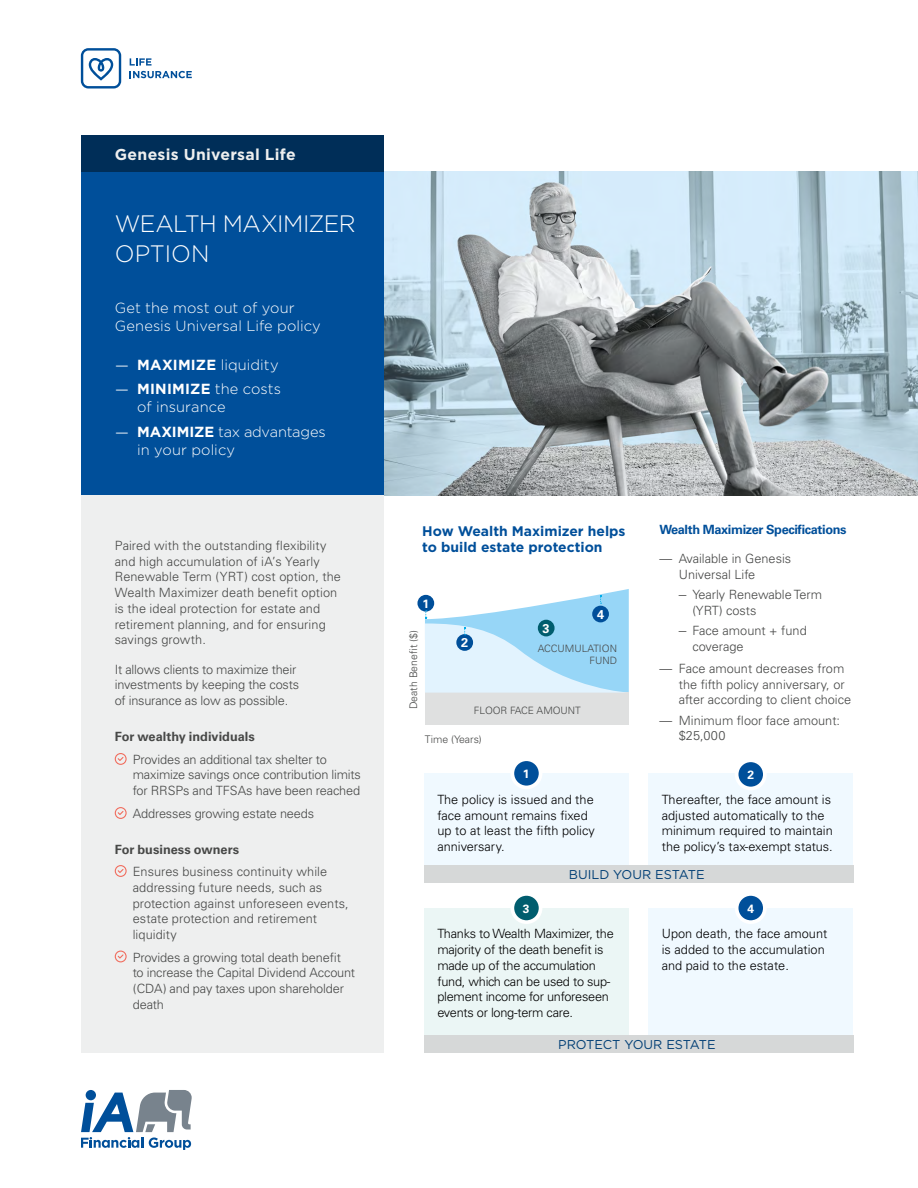
<style>
.page{position:relative;width:918px;height:1188px;background:#fff}
.page>*{position:absolute;margin:0;border:0;box-sizing:border-box;transform-origin:0 0}
.t1{font:300 23.85px/30px "Gotham";letter-spacing:-.02em;color:#fff}
.t2{font:700 15.75px "Gotham";letter-spacing:.02em;color:#eeefef}
.t3{font:300 14.7px/18px "Gotham";letter-spacing:.005em;color:#fff}
.t4{font:700 13.8px/16.5px "Gotham";color:#004f9a}
.t5{font:300 12.75px/15.8px "Univers";color:#474847}
.t6{font:300 12.75px/15.8px "Univers";color:#000}
.t7{font:300 12.75px/15.8px "Univers";letter-spacing:-.02em;color:#000}
.t8{font:300 12.75px/15.8px "Univers";color:#474847;scale:.6 1}
.t9{font:700 12.75px "Univers";color:#474847}
.t10{font:12.75px "Gotham";color:#003e75}
.t11{font:700 12.75px "Univers";letter-spacing:-.03em;color:#004f9a}
.t12{font:700 12.75px "Univers";color:#fff}
.t13{font:700 12px "Univers";color:#fff}
.t14{font:300 10.5px "Univers";color:#474847}
.t15{font:300 10.2px/11.2px "Univers";color:#474847;text-align:right}
.s1{color:#002e58}
.s2{font-family:"Univers"}
.s3{font-weight:700}
.s4{font-family:"Univers";font-weight:300;color:#d6d8d8}
.s5{color:#d6d8d8}
</style>
<div class="page">
<img style="left:383px;top:172px;width:535px;height:324px">
<div style="left:81px;top:172px;width:302px;height:324px;background:#004f9a"></div>
<div style="left:81px;top:496px;width:302px;height:557px;background:#eeefef"></div>
<div style="left:81px;top:135px;width:302px;height:37px;background:#002e58"></div>
<img style="left:80px;top:54px;width:112px;height:29px">
<img style="left:81px;top:1090px;width:111px;height:60px">
<div style="left:425px;top:693px;width:204px;height:32px;background:#dfe0e0"></div>
<div style="left:417px;top:595px;width:17px;height:17px;background:#004f9a;border-radius:50%"></div>
<svg style="left:425px;top:589px;width:204px;height:104px"></svg>
<div style="left:424px;top:774px;width:205px;height:109px;background:#f0f9ff"></div>
<div style="left:424px;top:908px;width:205px;height:130px;background:#ebf6f5"></div>
<div style="left:648px;top:774px;width:205px;height:109px;background:#f0f9ff"></div>
<div style="left:648px;top:908px;width:205px;height:130px;background:#f0f9ff"></div>
<div style="left:512px;top:759px;width:29px;height:28px;background:#004f9a;border-radius:50%"></div>
<div style="left:511px;top:757px;width:31px;height:32px;border:4px solid #fff;border-radius:50%"></div>
<div style="left:512px;top:894px;width:29px;height:28px;background:#005d6e;border-radius:50%"></div>
<div style="left:511px;top:892px;width:31px;height:32px;border:4px solid #fff;border-radius:50%"></div>
<div style="left:737px;top:760px;width:28px;height:29px;background:#004f9a;border-radius:50%"></div>
<div style="left:735px;top:758px;width:32px;height:32px;border:4px solid #fff;border-radius:50%"></div>
<div style="left:737px;top:894px;width:28px;height:28px;background:#004f9a;border-radius:50%"></div>
<div style="left:735px;top:892px;width:32px;height:32px;border:4px solid #fff;border-radius:50%"></div>
<div style="left:424px;top:865px;width:429px;height:18px;background:#d6d8d8"></div>
<div style="left:424px;top:1035px;width:429px;height:18px;background:#d6d8d8"></div>
<svg style="left:81px;top:48px;width:40px;height:41px"></svg>
<svg style="left:130px;top:58px;width:62px;height:20px"></svg>
<svg style="left:115px;top:951px;width:12px;height:11px"></svg>
<svg style="left:115px;top:865px;width:12px;height:12px"></svg>
<svg style="left:115px;top:807px;width:12px;height:12px"></svg>
<svg style="left:115px;top:753px;width:12px;height:12px"></svg>
<h1 class="t2" style="left:115px;top:144px;width:188px">Genesis Universal Life<span class="s1">:</span></h1>
<h1 class="t1" style="left:115px;top:208px;width:242px">WEALTH MAXIMIZER<br>OPTION</h1>
<p class="t3" style="left:115px;top:299px;width:208px">Get the most out of your<br>Genesis Universal Life policy</p>
<p class="t3" style="left:116px;top:355px;width:164px"><span class="s2">—</span> <span class="s3">MAXIMIZE</span> liquidity</p>
<p class="t3" style="left:137px;top:380px;width:145px;text-indent:-21px"><span class="s2">—</span> <span class="s3">MINIMIZE</span> the costs of insurance</p>
<p class="t3" style="left:137px;top:423px;width:190px;text-indent:-21px"><span class="s2">—</span> <span class="s3">MAXIMIZE</span> tax advantages in your policy</p>
<p class="t5" style="left:115px;top:538px;width:228px">Paired with the outstanding flexibility and high accumulation of iA’s Yearly Renewable Term (YRT) cost option, the Wealth Maximizer death benefit option is the ideal protection for estate and retirement planning, and for ensuring savings growth.</p>
<p class="t5" style="left:115px;top:661px;width:186px">It allows clients to maximize their investments by keeping the costs of insurance as low as possible.</p>
<p class="t9" style="left:115px;top:729px;width:142px">For wealthy individuals</p>
<p class="t5" style="left:133px;top:751px;width:230px">Provides an additional tax shelter to maximize savings once contribution limits for RRSPs and TFSAs have been reached</p>
<p class="t5" style="left:133px;top:805px;width:183px">Addresses growing estate needs</p>
<p class="t9" style="left:115px;top:842px;width:126px">For business owners</p>
<p class="t5" style="left:133px;top:864px;width:218px">Ensures business continuity while addressing future needs, such as protection against unforeseen events, estate protection and retirement liquidity</p>
<p class="t5" style="left:133px;top:949px;width:224px">Provides a growing total death benefit<br>to increase the Capital Dividend Account (CDA) and pay taxes upon shareholder death</p>
<h2 class="t4" style="left:422px;top:522px;width:205px">How Wealth Maximizer helps to build estate protection</h2>
<h3 class="t11" style="left:659px;top:522px;width:189px">Wealth Maximizer Specifications</h3>
<p class="t5" style="left:679px;top:551px;width:114px;text-indent:-20px">— Available in Genesis<br>Universal Life</p>
<p class="t8" style="left:692px;top:587px;width:218px;text-indent:-14px">— Yearly Renewable Term (YRT) costs</p>
<p class="t8" style="left:692px;top:623px;width:192px;text-indent:-14px">— Face amount + fund coverage</p>
<p class="t5" style="left:679px;top:660px;width:174px;text-indent:-20px">— Face amount decreases from the fifth policy anniversary, or after according to client choice</p>
<p class="t5" style="left:679px;top:712px;width:163px;text-indent:-20px">— Minimum floor face amount: $25,000</p>
<p class="t13" style="left:422px;top:596px;width:8px">1</p>
<p class="t12" style="left:597px;top:607px;width:9px">4</p>
<p class="t12" style="left:543px;top:621px;width:9px">3</p>
<p class="t14" style="left:407px;top:709px;width:81px;rotate:-90deg">Death Benefit ($)</p>
<p class="t12" style="left:461px;top:635px;width:9px">2</p>
<p class="t15" style="left:538px;top:643px;width:81px">ACCUMULATION<br>FUND</p>
<p class="t15" style="left:474px;top:705px;width:108px">FLOOR FACE AMOUNT</p>
<p class="t14" style="left:425px;top:732px;width:58px">Time (Years)</p>
<p class="t13" style="left:523px;top:767px;width:8px">1</p>
<p class="t6" style="left:437px;top:792px;width:159px">The policy is issued and the face amount remains fixed up to at least the fifth policy anniversary.</p>
<p class="t13" style="left:747px;top:768px;width:8px">2</p>
<p class="t6" style="left:662px;top:792px;width:173px">Thereafter, the face amount is adjusted automatically to the minimum required to maintain the policy’s tax-exempt status.</p>
<p class="t13" style="left:523px;top:901px;width:8px">3</p>
<p class="t10" style="left:569px;top:866px;width:141px">BUILD YOUR ESTATE<span class="s4">:</span></p>
<p class="t13" style="left:747px;top:901px;width:8px">4</p>
<p class="t7" style="left:437px;top:926px;width:178px">Thanks to Wealth Maximizer, the majority of the death benefit is made up of the accumulation fund, which can be used to sup&shy;plement income for unforeseen events or long-term care.</p>
<p class="t6" style="left:662px;top:926px;width:167px">Upon death, the face amount is added to the accumulation and paid to the estate.</p>
<p class="t10" style="left:558px;top:1036px;width:162px">PROTECT YOUR ESTATE<span class="s5">:</span></p>
</div>
